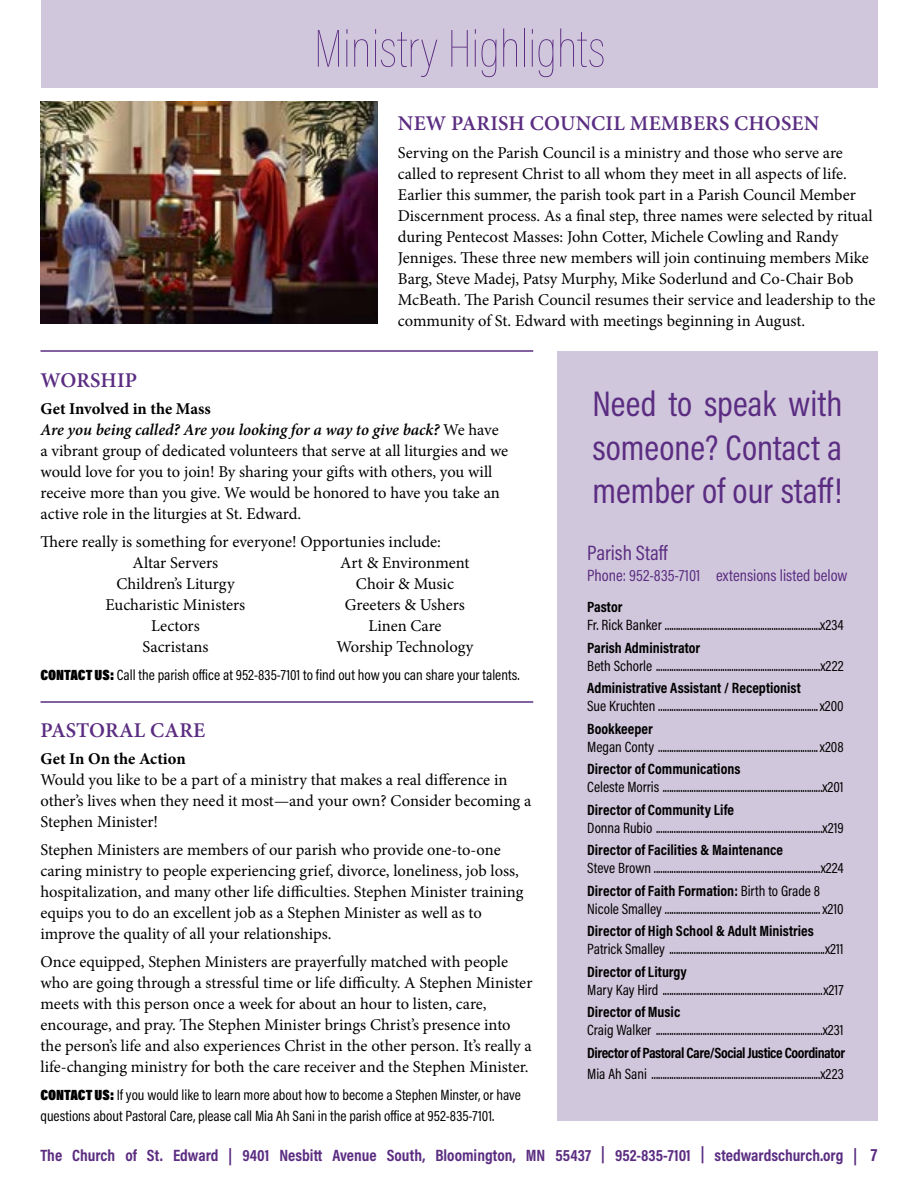
<style>
.page{position:relative;width:918px;height:1188px;background:#fff}
.page>*{position:absolute;margin:0;border:0;box-sizing:border-box;transform-origin:0 0}
.t1{font:100 54px "Acumin Pro Cond";color:#5b2d82}
.t2{font:36px/43.5px "Acumin Pro Cond";color:#5b2d82;text-align:justify}
.t3{font:600 21px "Minion Pro";letter-spacing:.01em;color:#5b2d82}
.t4{font:21px "Acumin Pro Cond";color:#5b2d82}
.t5{font:16.5px/21px "Minion Pro";color:#000}
.t6{font:700 16.5px "Acumin Pro Cond";color:#5b2d82}
.t7{font:16.5px "Acumin Pro Cond";color:#5b2d82}
.t8{font:700 16.5px "Minion Pro";color:#000}
.t9{font:15px/21px "Acumin Pro Cond";color:#000}
.t10{font:700 15px "Acumin Pro Cond";color:#000}
.t11{font:700 15px "Acumin Pro Cond";letter-spacing:-.03em;color:#000}
.s1{font-weight:700}
.s2{font-weight:600;font-style:italic}
.s3{font-weight:900}
.s4{font-size:18px}
</style>
<div class="page">
<div style="left:41px;top:0;width:837px;height:88px;background:#d1c7dc"></div>
<div style="left:557px;top:351px;width:321px;height:769px;background:#d1c7dc"></div>
<hr style="left:40px;top:350px;width:493px;height:2px;background:#5b2d82">
<img style="left:40px;top:101px;width:338px;height:223px">
<hr style="left:40px;top:701px;width:493px;height:2px;background:#5b2d82">
<h1 class="t1" style="left:314px;top:15px;width:293px">Ministry Highlights</h1>
<p class="t3" style="left:398px;top:109px;width:423px">NEW PARISH COUNCIL MEMBERS CHOSEN</p>
<p class="t5" style="left:398px;top:142px;width:479px">Serving on the Parish Council is a ministry and those who serve are called to represent Christ to all whom they meet in all aspects of life.<br>Earlier this summer, the parish took part in a Parish Council Member Discernment process. As a final step, three names were selected by ritual during Pentecost Masses: John Cotter, Michele Cowling and Randy Jenniges. These three new members will join continuing members Mike Barg, Steve Madej, Patsy Murphy, Mike Soderlund and Co-Chair Bob McBeath. The Parish Council resumes their service and leadership to the community of St. Edward with meetings beginning in August.</p>
<p class="t3" style="left:41px;top:365px;width:98px">WORSHIP</p>
<p class="t5" style="left:40px;top:399px;width:469px"><span class="s1">Get Involved in the Mass<br></span><span class="s2">Are you being called? Are you looking for a way to give back?</span> We have a vibrant group of dedicated volunteers that serve at all liturgies and we would love for you to join! By sharing your gifts with others, you will receive more than you give. We would be honored to have you take an active role in the liturgies at St. Edward.</p>
<p class="t5" style="left:133px;top:531px;width:310px;text-indent:-92px">There really is something for everyone! Opportunies include:<br>Altar Servers</p>
<p class="t5" style="left:340px;top:552px;width:131px">Art &amp; Environment</p>
<p class="t5" style="left:116px;top:573px;width:120px">Children’s Liturgy</p>
<p class="t5" style="left:356px;top:573px;width:100px">Choir &amp; Music</p>
<p class="t5" style="left:106px;top:594px;width:141px">Eucharistic Ministers</p>
<p class="t5" style="left:345px;top:594px;width:122px">Greeters &amp; Ushers</p>
<p class="t5" style="left:151px;top:615px;width:50px">Lectors</p>
<p class="t5" style="left:368px;top:615px;width:75px">Linen Care</p>
<p class="t5" style="left:143px;top:636px;width:67px">Sacristans</p>
<p class="t5" style="left:337px;top:636px;width:138px">Worship Technology</p>
<p class="t9" style="left:40px;top:664px;width:481px"><span class="s3">CONTACT US:</span> Call the parish office at 952-835-7101 to find out how you can share your talents.</p>
<p class="t3" style="left:41px;top:715px;width:166px">PASTORAL CARE</p>
<p class="t8" style="left:40px;top:747px;width:147px">Get In On the Action</p>
<p class="t5" style="left:40px;top:770px;width:492px">Would you like to be a part of a ministry that makes a real difference in other’s lives when they need it most—and your own? Consider becoming a<br>Stephen Minister!</p>
<p class="t5" style="left:40px;top:839px;width:485px">Stephen Ministers are members of our parish who provide one-to-one caring ministry to people experiencing grief, divorce, loneliness, job loss, hospitalization, and many other life difficulties. Stephen Minister training equips you to do an excellent job as a Stephen Minister as well as to improve the quality of all your relationships.</p>
<p class="t5" style="left:40px;top:951px;width:493px">Once equipped, Stephen Ministers are prayerfully matched with people who are going through a stressful time or life difficulty. A Stephen Minister meets with this person once a week for about an hour to listen, care, encourage, and pray. The Stephen Minister brings Christ’s presence into the person’s life and also experiences Christ in the other person. It’s really a life-changing ministry for both the care receiver and the Stephen Minister.</p>
<p class="t9" style="left:40px;top:1084px;width:482px"><span class="s3">CONTACT US:</span> If you would like to learn more about how to become a Stephen Minster, or have questions about Pastoral Care, please call Mia Ah Sani in the parish office at 952-835-7101.</p>
<h2 class="t2" style="left:592px;top:381px;width:251px">Need to speak with someone? Contact a member of our staff!</h2>
<p class="t4" style="left:587px;top:539px;width:82px">Parish Staff</p>
<p class="t7" style="left:587px;top:565px;width:262px">Phone: 952-835-7101 extensions listed below</p>
<p class="t10" style="left:587px;top:597px;width:37px">Pastor</p>
<p class="t9" style="left:587px;top:614px;width:258px">Fr. Rick Banker ......................................................................x234</p>
<p class="t10" style="left:587px;top:638px;width:115px">Parish Administrator</p>
<p class="t9" style="left:587px;top:655px;width:258px">Beth Schorle ..........................................................................x222</p>
<p class="t10" style="left:587px;top:678px;width:215px">Administrative Assistant / Receptionist</p>
<p class="t9" style="left:587px;top:695px;width:258px">Sue Kruchten ........................................................................x200</p>
<p class="t10" style="left:587px;top:719px;width:67px">Bookkeeper</p>
<p class="t9" style="left:587px;top:736px;width:258px">Megan Conty ........................................................................x208</p>
<p class="t10" style="left:587px;top:759px;width:155px">Director of Communications</p>
<p class="t9" style="left:587px;top:776px;width:258px">Celeste Morris ........................................................................x201</p>
<p class="t10" style="left:587px;top:800px;width:148px">Director of Community Life</p>
<p class="t9" style="left:587px;top:817px;width:258px">Donna Rubio ...........................................................................x219</p>
<p class="t10" style="left:587px;top:840px;width:197px">Director of Facilities &amp; Maintenance</p>
<p class="t9" style="left:587px;top:857px;width:258px;line-height:22.5px">Steve Brown ...........................................................................x224<br><span class="s1">Director of Faith Formation:</span> Birth to Grade 8</p>
<p class="t9" style="left:587px;top:898px;width:258px">Nicole Smalley ......................................................................x210</p>
<p class="t10" style="left:587px;top:921px;width:228px">Director of High School &amp; Adult Ministries</p>
<p class="t9" style="left:587px;top:938px;width:258px">Patrick Smalley ......................................................................x211</p>
<p class="t10" style="left:587px;top:962px;width:101px">Director of Liturgy</p>
<p class="t9" style="left:587px;top:979px;width:258px">Mary Kay Hird ........................................................................x217</p>
<p class="t10" style="left:587px;top:1002px;width:95px">Director of Music</p>
<p class="t9" style="left:587px;top:1019px;width:258px">Craig Walker ...........................................................................x231</p>
<p class="t11" style="left:587px;top:1043px;width:259px">Director of Pastoral Care/Social Justice Coordinator</p>
<p class="t9" style="left:587px;top:1063px;width:258px">Mia Ah Sani ............................................................................x223</p>
<p class="t6" style="left:40px;top:1144px;width:838px">The Church of St. Edward | 9401 Nesbitt Avenue South, Bloomington, MN 55437 | 952-835-7101 | stedwardschurch.org | <span class="s4">7</span></p>
</div>
